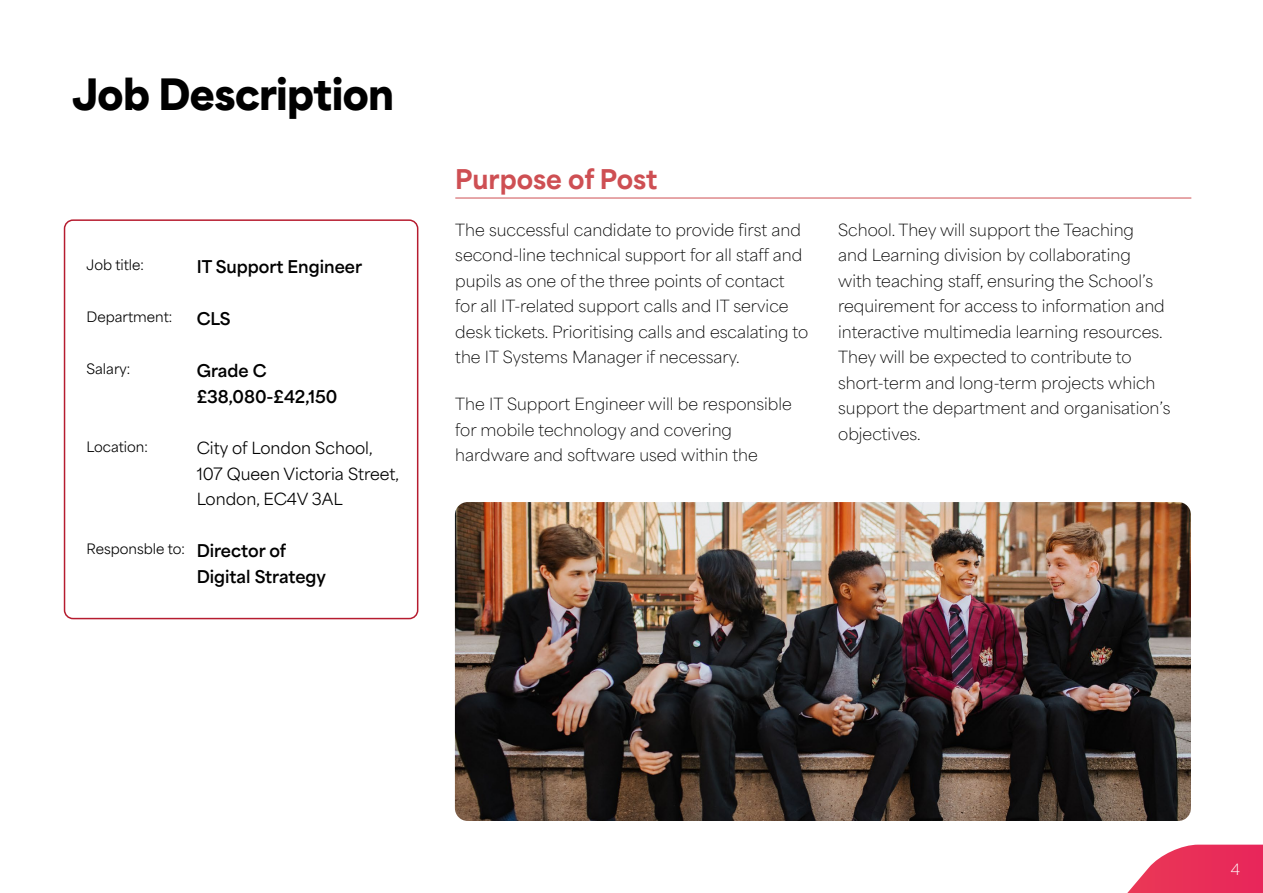
<style>
.page{position:relative;width:1263px;height:893px;background:#fff}
.page>*{position:absolute;margin:0;border:0;box-sizing:border-box;transform-origin:0 0}
.t1{font:900 40.5px "Area Normal";letter-spacing:-.015em;color:#000}
.t2{font:800 25.5px "Area Normal";color:#ce4f53}
.t3{font:700 16.5px/25.5px "Area Normal";color:#000}
.t4{font:100 15.75px/25.5px "Area Normal";color:#000}
.t5{font:15.75px/25.5px "Area Normal";color:#000}
.t6{font:100 14.7px "Area Normal";color:#fff}
.t7{font:13.5px "Area Normal";color:#000}
.s1{font-weight:700;font-size:16.5px}
</style>
<div class="page">
<svg style="left:1127px;top:845px;width:136px;height:48px"></svg>
<hr style="left:455px;top:198px;width:736px;height:1px;background:#ce4f53">
<img style="left:455px;top:502px;width:736px;height:319px">
<div style="left:64px;top:219px;width:354px;height:400px;border:2px solid #b61c2f;border-radius:9px"></div>
<h1 class="t1" style="left:72px;top:58px;width:323px">Job Description</h1>
<p class="t7" style="left:87px;top:253px;width:59px">Job title:</p>
<p class="t3" style="left:197px;top:252px;width:167px">IT Support Engineer</p>
<p class="t7" style="left:87px;top:305px;width:87px">Department:</p>
<p class="t3" style="left:197px;top:304px;width:36px">CLS</p>
<p class="t7" style="left:87px;top:357px;width:45px">Salary:</p>
<p class="t3" style="left:197px;top:357px;width:142px">Grade C £38,080-£42,150</p>
<p class="t7" style="left:87px;top:435px;width:63px">Location:</p>
<p class="t5" style="left:197px;top:434px;width:204px">City of London School,<br>107 Queen Victoria Street,<br>London, EC4V 3AL</p>
<p class="t7" style="left:87px;top:537px;width:201px">Responsble to: <span class="s1">Director of</span></p>
<p class="t3" style="left:197px;top:562px;width:131px">Digital Strategy</p>
<h2 class="t2" style="left:455px;top:156px;width:203px">Purpose of Post</h2>
<p class="t4" style="left:455px;top:215px;width:354px">The successful candidate to provide first and second-line technical support for all staff and pupils as one of the three points of contact for all IT-related support calls and IT service desk tickets. Prioritising calls and escalating to the IT Systems Manager if necessary.</p>
<p class="t4" style="left:455px;top:389px;width:338px">The IT Support Engineer will be responsible for mobile technology and covering hardware and software used within the</p>
<p class="t4" style="left:838px;top:215px;width:334px">School. They will support the Teaching<br>and Learning division by collaborating<br>with teaching staff, ensuring the School’s requirement for access to information and interactive multimedia learning resources.<br>They will be expected to contribute to short-term and long-term projects which support the department and organisation’s objectives.</p>
<p class="t6" style="left:1231px;top:856px;width:11px">4</p>
</div>
